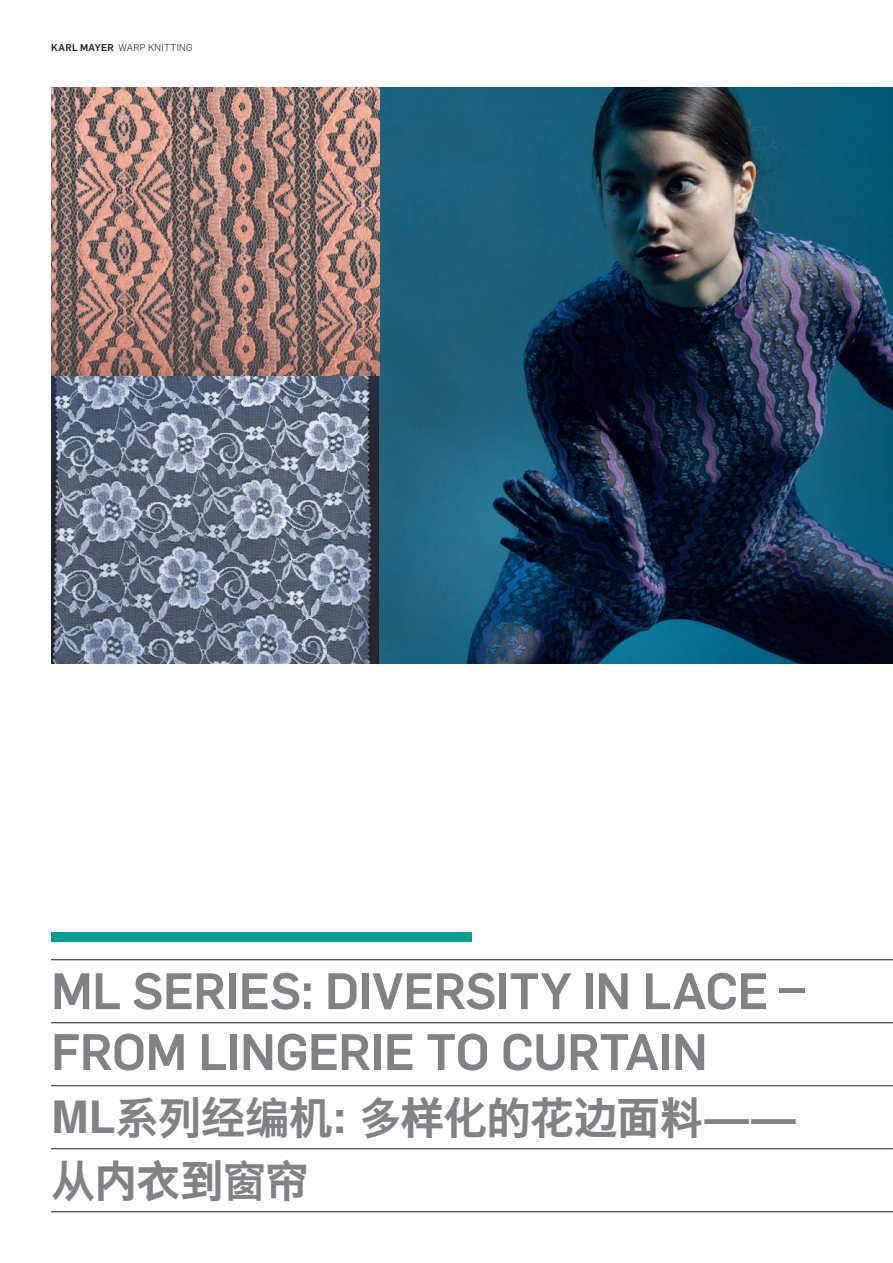
<style>
.page{position:relative;width:893px;height:1263px;background:#fff}
.page>*{position:absolute;margin:0;border:0;box-sizing:border-box;transform-origin:0 0}
.t1{font:500 50.25px/60.9px "Flama";letter-spacing:-.015em;color:#808285}
.t2{font:700 44.25px/63px "Nimbus Sans CHS";letter-spacing:-.025em;color:#808285}
.t3{font:300 9.75px "Flama";letter-spacing:.04em;color:#231f20}
.s1{font-weight:500}
</style>
<div class="page">
<img style="left:51px;top:375px;width:328px;height:288px">
<img style="left:379px;top:87px;width:514px;height:576px">
<svg style="left:51px;top:87px;width:328px;height:288px"></svg>
<hr style="left:51px;top:1148px;width:842px;height:1px;background:#231f20">
<hr style="left:51px;top:1211px;width:842px;height:1px;background:#231f20">
<hr style="left:51px;top:1022px;width:842px;height:1px;background:#231f20">
<hr style="left:51px;top:1085px;width:842px;height:1px;background:#231f20">
<hr style="left:51px;top:959px;width:842px;height:1px;background:#231f20">
<div style="left:51px;top:933px;width:421px;height:9px;background:#00a090"></div>
<p class="t3" style="left:51px;top:40px;width:143px"><span class="s1">KARL MAYER</span> WARP KNITTING</p>
<p class="t1" style="left:51px;top:958px;width:755px">ML SERIES: DIVERSITY IN LACE –<br>FROM LINGERIE TO CURTAIN</p>
<p class="t2" style="left:51px;top:1087px;width:746px">ML系列经编机：多样化的花边面料——从内衣到窗帘</p>
</div>
